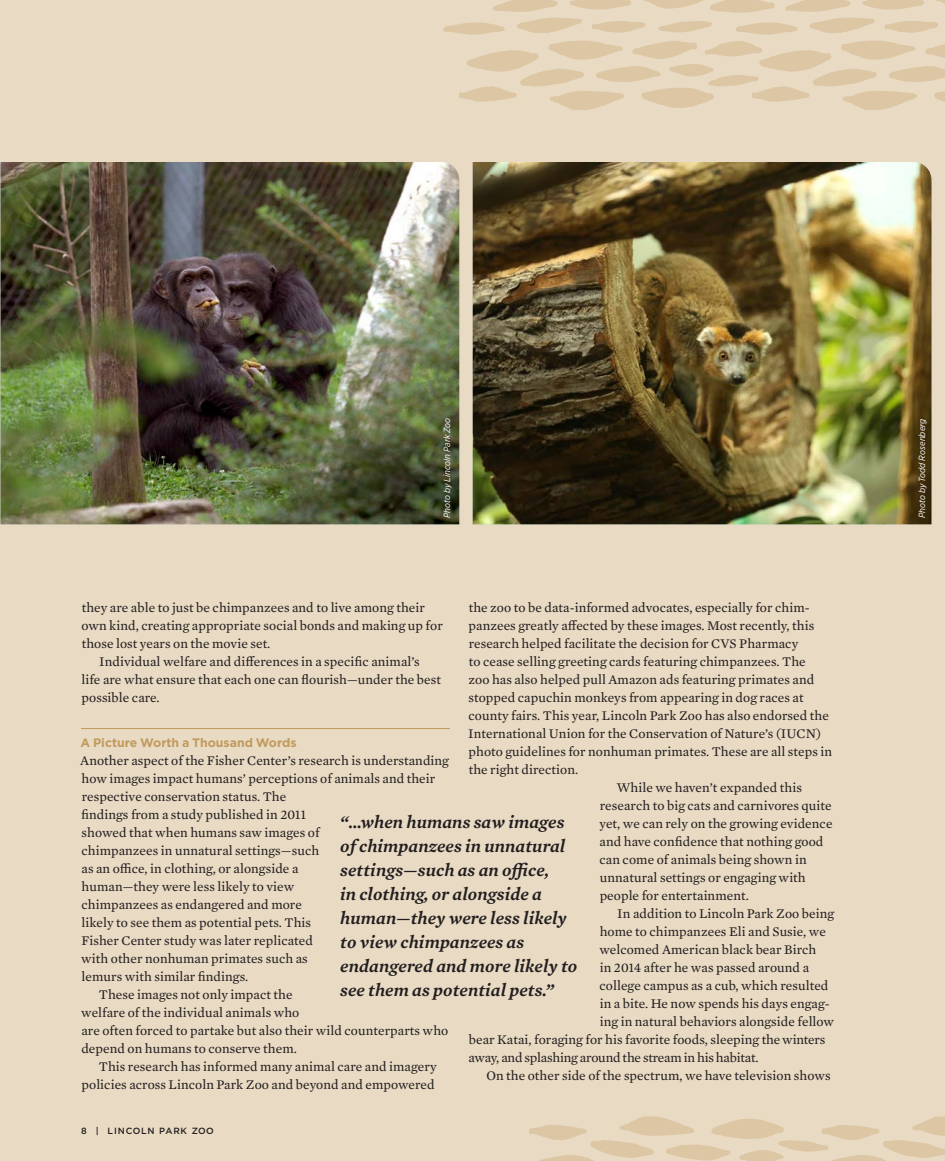
<style>
.page{position:relative;width:945px;height:1161px;background:#e9dac3}
.page>*{position:absolute;margin:0;border:0;box-sizing:border-box;transform-origin:0 0}
.PullQuote{font:italic 600 18px/24px "Mercury Text G2";letter-spacing:.005em;color:#231f20}
.Body_Copy{font:13.5px/18px "Mercury Text G2";letter-spacing:.005em;color:#231f20}
.Body_Copy_1st_Paragr{font:13.5px/18px "Mercury Text G2";letter-spacing:.005em;color:#231f20}
.Body_Copy-2{font:13.5px "Mercury Text G2";letter-spacing:-.015em;color:#231f20}
.Subhead_in_Text_Line{font:700 12.3px "Gotham";color:#c19a5d}
.Photo_Credit{font:italic 9px "Gotham Narrow";letter-spacing:.01em;color:#fff}
.t1{font:500 9px "Gotham";letter-spacing:.08em;color:#231f20}
</style>
<div class="page">
<img style="left:473px;top:162px;width:459px;height:362px">
<svg style="left:529px;top:1116px;width:416px;height:45px;background:#e4d2b7"></svg>
<svg style="left:517px;top:18px;width:65px;height:15px"></svg>
<svg style="left:570px;top:0;width:61px;height:10px"></svg>
<svg style="left:591px;top:21px;width:55px;height:12px"></svg>
<svg style="left:659px;top:21px;width:53px;height:11px"></svg>
<svg style="left:493px;top:0;width:65px;height:12px"></svg>
<svg style="left:443px;top:22px;width:62px;height:13px"></svg>
<svg style="left:809px;top:18px;width:66px;height:15px"></svg>
<svg style="left:935px;top:0;width:10px;height:9px"></svg>
<svg style="left:862px;top:0;width:62px;height:10px"></svg>
<svg style="left:884px;top:21px;width:55px;height:12px"></svg>
<svg style="left:785px;top:0;width:66px;height:12px"></svg>
<svg style="left:736px;top:22px;width:62px;height:13px"></svg>
<svg style="left:642px;top:0;width:133px;height:13px;background:#e1ceb0"></svg>
<svg style="left:459px;top:41px;width:486px;height:69px;background:#e3d2b6"></svg>
<img style="left:1px;top:162px;width:458px;height:362px">
<hr style="left:81px;top:728px;width:369px;height:1px;background:#c19a5d">
<p class="Photo_Credit" style="left:441px;top:518px;width:102px;rotate:-90deg">Photo by Lincoln Park Zoo</p>
<p class="Body_Copy" style="left:468px;top:598px;width:365px">the zoo to be data-informed advocates, especially for chim&shy;panzees greatly affected by these images. Most recently, this research helped facilitate the decision for CVS Pharmacy<br>to cease selling greeting cards featuring chimpanzees. The<br>zoo has also helped pull Amazon ads featuring primates and stopped capuchin monkeys from appearing in dog races at county fairs. This year, Lincoln Park Zoo has also endorsed the International Union for the Conservation of Nature’s (IUCN) photo guidelines for nonhuman primates. These are all steps in the right direction.</p>
<p class="Body_Copy" style="left:599px;top:778px;width:235px;text-indent:17px">While we haven’t expanded this research to big cats and carnivores quite yet, we can rely on the growing evidence and have confidence that nothing good can come of animals being shown in unnatural settings or engaging with people for entertainment.</p>
<p class="Body_Copy" style="left:617px;top:904px;width:218px">In addition to Lincoln Park Zoo being</p>
<p class="Body_Copy" style="left:600px;top:922px;width:228px">home to chimpanzees Eli and Susie, we</p>
<p class="Body_Copy" style="left:599px;top:940px;width:218px">welcomed American black bear Birch</p>
<p class="Body_Copy" style="left:600px;top:958px;width:211px">in 2014 after he was passed around a</p>
<p class="Body_Copy" style="left:600px;top:976px;width:230px">college campus as a cub, which resulted</p>
<p class="Body_Copy" style="left:600px;top:994px;width:231px">in a bite. He now spends his days engag-</p>
<p class="Body_Copy" style="left:600px;top:1012px;width:236px">ing in natural behaviors alongside fellow</p>
<p class="Body_Copy" style="left:469px;top:1030px;width:358px">bear Katai, foraging for his favorite foods, sleeping the winters</p>
<p class="Body_Copy-2" style="left:468px;top:1048px;width:292px">away, and splashing around the stream in his habitat.</p>
<p class="Body_Copy" style="left:486px;top:1066px;width:346px">On the other side of the spectrum, we have television shows</p>
<p class="Body_Copy" style="left:81px;top:598px;width:363px">they are able to just be chimpanzees and to live among their own kind, creating appropriate social bonds and making up for those lost years on the movie set.</p>
<p class="Body_Copy" style="left:82px;top:652px;width:361px;text-indent:18px">Individual welfare and differences in a specific animal’s life are what ensure that each one can flourish—under the best possible care.</p>
<p class="Subhead_in_Text_Line" style="left:81px;top:734px;width:218px">A Picture Worth a Thousand Words</p>
<p class="Body_Copy_1st_Paragr" style="left:80px;top:751px;width:370px">Another aspect of the Fisher Center’s research is understanding how images impact humans’ perceptions of animals and their respective conservation status. The<br>findings from a study published in 2011<br>showed that when humans saw images of<br>chimpanzees in unnatural settings—such<br>as an office, in clothing, or alongside a<br>human—they were less likely to view<br>chimpanzees as endangered and more<br>likely to see them as potential pets. This<br>Fisher Center study was later replicated<br>with other nonhuman primates such as<br>lemurs with similar findings.</p>
<p class="Body_Copy" style="left:81px;top:985px;width:369px;text-indent:18px">These images not only impact the<br>welfare of the individual animals who<br>are often forced to partake but also their wild counterparts who depend on humans to conserve them.</p>
<p class="Body_Copy" style="left:82px;top:1057px;width:357px;text-align:right">This research has informed many animal care and imagery policies across Lincoln Park Zoo and beyond and empowered</p>
<p class="PullQuote" style="left:340px;top:809px;width:239px">“...when humans saw images of chimpanzees in unnatural settings—such as an office,<br>in clothing, or alongside a human—they were less likely to view chimpanzees as endangered and more likely to see them as potential pets.”</p>
<p class="t1" style="left:81px;top:1125px;width:134px">8 | LINCOLN PARK ZOO</p>
<p class="Photo_Credit" style="left:916px;top:518px;width:102px;rotate:-90deg">Photo by Todd Rosenberg</p>
</div>
